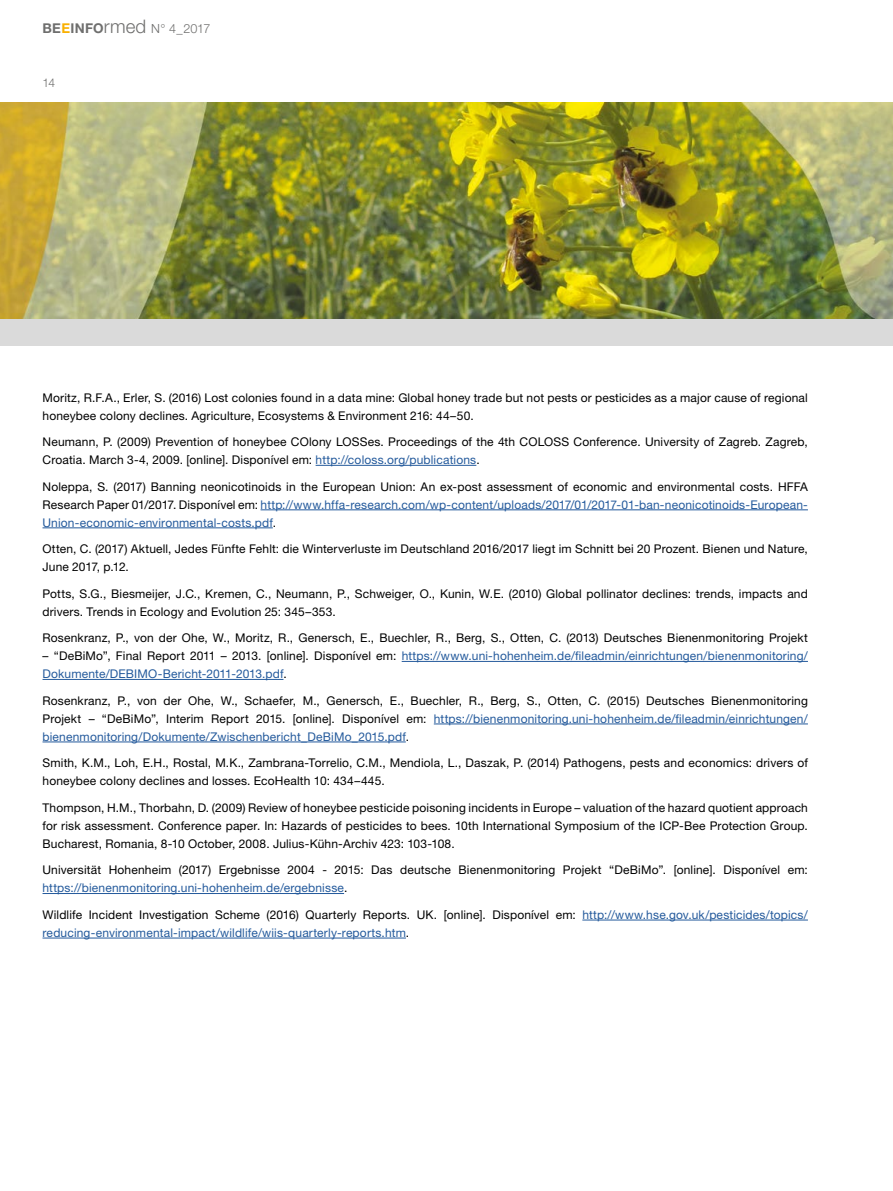
<style>
.page{position:relative;width:893px;height:1191px;background:#fff}
.page>*{position:absolute;margin:0;border:0;box-sizing:border-box;transform-origin:0 0}
.t1{font:300 12.6px "Helvetica Neue LT Std";color:#6f6f6e}
.Copy_9pt_schwarz{font:12px/18px "Helvetica Neue LT Std";letter-spacing:.015em;color:#000}
.Copy_9pt_schwarz-2{font:12px/18px "Helvetica Neue LT Std";letter-spacing:.015em;color:#245a9c}
.t2{font:300 12px "Helvetica Neue LT Std";color:#6f6f6e}
.s1{font-weight:700;font-size:13.5px}
.s2{font-weight:700;font-size:13.5px;color:#f9b000}
.s3{font-size:18.6px}
.s4{color:#245a9c}
.s5{color:#000}
</style>
<div class="page">
<div style="left:0;top:319px;width:893px;height:27px;background:#dadada"></div>
<hr style="left:316px;top:465px;width:160px;height:1px;background:#245a9c">
<hr style="left:261px;top:509px;width:547px;height:1px;background:#245a9c">
<hr style="left:43px;top:527px;width:230px;height:1px;background:#245a9c">
<hr style="left:402px;top:661px;width:406px;height:1px;background:#245a9c">
<hr style="left:43px;top:679px;width:240px;height:1px;background:#245a9c">
<hr style="left:434px;top:723px;width:374px;height:1px;background:#245a9c">
<hr style="left:43px;top:741px;width:363px;height:1px;background:#245a9c">
<hr style="left:43px;top:893px;width:301px;height:1px;background:#245a9c">
<hr style="left:582px;top:919px;width:226px;height:1px;background:#245a9c">
<hr style="left:43px;top:937px;width:363px;height:1px;background:#245a9c">
<img style="left:0;top:103px;width:893px;height:216px">
<p class="t1" style="left:43px;top:21px;width:169px"><span class="s1">BE</span><span class="s2">E</span><span class="s1">INFO</span><span class="s3">rmed</span> N° 4_2017</p>
<p class="t2" style="left:43px;top:75px;width:14px">14</p>
<p class="Copy_9pt_schwarz" style="left:43px;top:388px;width:767px">Moritz, R.F.A., Erler, S. (2016) Lost colonies found in a data mine: Global honey trade but not pests or pesticides as a major cause of regional honeybee colony declines. Agriculture, Ecosystems &amp; Environment 216: 44–50.</p>
<p class="Copy_9pt_schwarz" style="left:43px;top:433px;width:767px">Neumann, P. (2009) Prevention of honeybee COlony LOSSes. Proceedings of the 4th COLOSS Conference. University of Zagreb. Zagreb,<br>Croatia. March 3-4, 2009. [online]. Disponível em: <span class="s4">http://coloss.org/publications</span>.</p>
<p class="Copy_9pt_schwarz" style="left:43px;top:477px;width:767px;text-align:justify">Noleppa, S. (2017) Banning neonicotinoids in the European Union: An ex-post assessment of economic and environmental costs. HFFA Research Paper 01/2017. Disponível em: <span class="s4">http://www.hffa-research.com/wp-content/uploads/2017/01/2017-01-ban-neonicotinoids-European-Union-economic-environmental-costs.pdf</span>.</p>
<p class="Copy_9pt_schwarz" style="left:43px;top:540px;width:767px">Otten, C. (2017) Aktuell, Jedes Fünfte Fehlt: die Winterverluste im Deutschland 2016/2017 liegt im Schnitt bei 20 Prozent. Bienen und Nature,<br>June 2017, p.12.</p>
<p class="Copy_9pt_schwarz" style="left:43px;top:584px;width:767px">Potts, S.G., Biesmeijer, J.C., Kremen, C., Neumann, P., Schweiger, O., Kunin, W.E. (2010) Global pollinator declines: trends, impacts and drivers. Trends in Ecology and Evolution 25: 345–353.</p>
<p class="Copy_9pt_schwarz" style="left:43px;top:629px;width:767px">Rosenkranz, P., von der Ohe, W., Moritz, R., Genersch, E., Buechler, R., Berg, S., Otten, C. (2013) Deutsches Bienenmonitoring Projekt</p>
<p class="Copy_9pt_schwarz-2" style="left:43px;top:647px;width:767px"><span class="s5">– “DeBiMo”, Final Report 2011 – 2013. [online]. Disponível em:</span> https://www.uni-hohenheim.de/fileadmin/einrichtungen/bienenmonitoring/<br>Dokumente/DEBIMO-Bericht-2011-2013.pdf<span class="s5">.</span></p>
<p class="Copy_9pt_schwarz" style="left:43px;top:691px;width:767px;text-align:justify">Rosenkranz, P., von der Ohe, W., Schaefer, M., Genersch, E., Buechler, R., Berg, S., Otten, C. (2015) Deutsches Bienenmonitoring Projekt – “DeBiMo”, Interim Report 2015. [online]. Disponível em: <span class="s4">https://bienenmonitoring.uni-hohenheim.de/fileadmin/einrichtungen/ bienenmonitoring/Dokumente/Zwischenbericht_DeBiMo_2015.pdf</span>.</p>
<p class="Copy_9pt_schwarz" style="left:43px;top:754px;width:767px">Smith, K.M., Loh, E.H., Rostal, M.K., Zambrana-Torrelio, C.M., Mendiola, L., Daszak, P. (2014) Pathogens, pests and economics: drivers of honeybee colony declines and losses. EcoHealth 10: 434–445.</p>
<p class="Copy_9pt_schwarz" style="left:43px;top:798px;width:767px;text-align:justify">Thompson, H.M., Thorbahn, D. (2009) Review of honeybee pesticide poisoning incidents in Europe – valuation of the hazard quotient approach for risk assessment. Conference paper. In: Hazards of pesticides to bees. 10th International Symposium of the ICP-Bee Protection Group.<br>Bucharest, Romania, 8-10 October, 2008. Julius-Kühn-Archiv 423: 103-108.</p>
<p class="Copy_9pt_schwarz" style="left:43px;top:861px;width:767px">Universität Hohenheim (2017) Ergebnisse 2004 - 2015: Das deutsche Bienenmonitoring Projekt “DeBiMo”. [online]. Disponível em: <span class="s4">https://bienenmonitoring.uni-hohenheim.de/ergebnisse</span>.</p>
<p class="Copy_9pt_schwarz-2" style="left:43px;top:905px;width:767px"><span class="s5">Wildlife Incident Investigation Scheme (2016) Quarterly Reports. UK. [online]. Disponível em:</span> http://www.hse.gov.uk/pesticides/topics/ reducing-environmental-impact/wildlife/wiis-quarterly-reports.htm<span class="s5">.</span></p>
</div>
